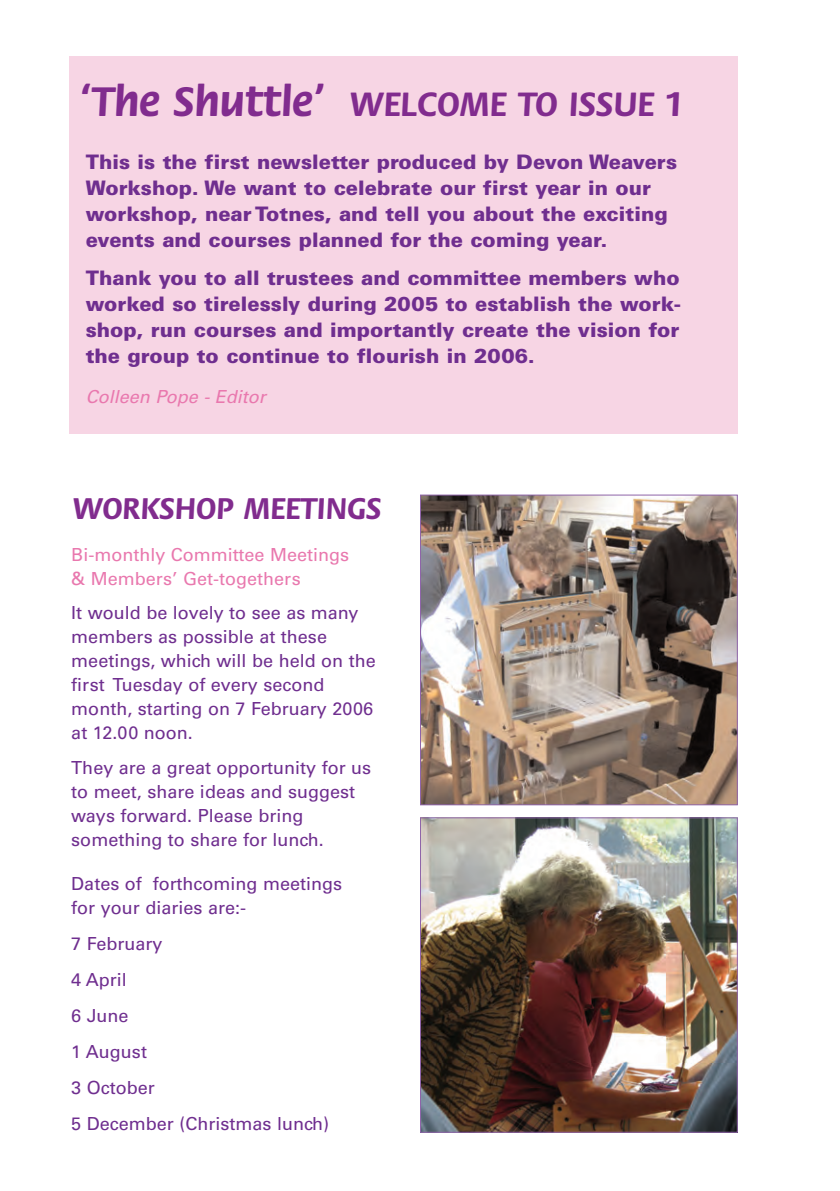
<style>
.page{position:relative;width:840px;height:1191px;background:#fff}
.page>*{position:absolute;margin:0;border:0;box-sizing:border-box;transform-origin:0 0}
.t1{font:700 36px "Flora LT";color:#812c8e}
.t2{font:700 32px "Flora LT";color:#812c8e}
.t3{font:900 20px/26px "Univers LT";color:#6f2e8f}
.t4{font:18px/24px "Univers LT";color:#6f2e8f}
.t5{font:18px/24px "Univers LT";color:#e978ae}
.t6{font:italic 18px "Univers LT";color:#e978ae}
.s1{font-size:44px}
</style>
<div class="page">
<div style="left:69px;top:57px;width:668px;height:377px;background:#f7d5e4"></div>
<img style="left:422px;top:496px;width:313px;height:307px">
<div style="left:420px;top:494px;width:317px;height:311px;border:1px solid #8f65a9"></div>
<img style="left:422px;top:819px;width:313px;height:311px">
<div style="left:420px;top:817px;width:317px;height:315px;border:1px solid #8f65a9"></div>
<h1 class="t1" style="left:79px;top:90px;width:605px"><span class="s1">‘The Shuttle’</span> WELCOME TO ISSUE 1</h1>
<p class="t3" style="left:86px;top:150px;width:592px">This is the first newsletter produced by Devon Weavers Workshop. We want to celebrate our first year in our workshop, near Totnes, and tell you about the exciting events and courses planned for the coming year.</p>
<p class="t3" style="left:86px;top:266px;width:596px;text-align:justify">Thank you to all trustees and committee members who worked so tirelessly during 2005 to establish the work&shy;shop, run courses and importantly create the vision for the group to continue to flourish in 2006.</p>
<p class="t6" style="left:86px;top:390px;width:182px">Colleen Pope - Editor</p>
<h2 class="t2" style="left:72px;top:496px;width:311px">WORKSHOP MEETINGS</h2>
<p class="t5" style="left:71px;top:544px;width:279px">Bi-monthly Committee Meetings &amp; Members’ Get-togethers</p>
<p class="t4" style="left:71px;top:602px;width:306px">It would be lovely to see as many members as possible at these meetings, which will be held on the first Tuesday of every second month, starting on 7 February 2006 at 12.00 noon.</p>
<p class="t4" style="left:71px;top:756px;width:301px">They are a great opportunity for us to meet, share ideas and suggest ways forward. Please bring something to share for lunch.</p>
<p class="t4" style="left:71px;top:872px;width:272px">Dates of forthcoming meetings for your diaries are:-</p>
<p class="t4" style="left:71px;top:926px;width:259px;line-height:36px">7 February<br>4 April<br>6 June<br>1 August<br>3 October<br>5 December (Christmas lunch)</p>
</div>
